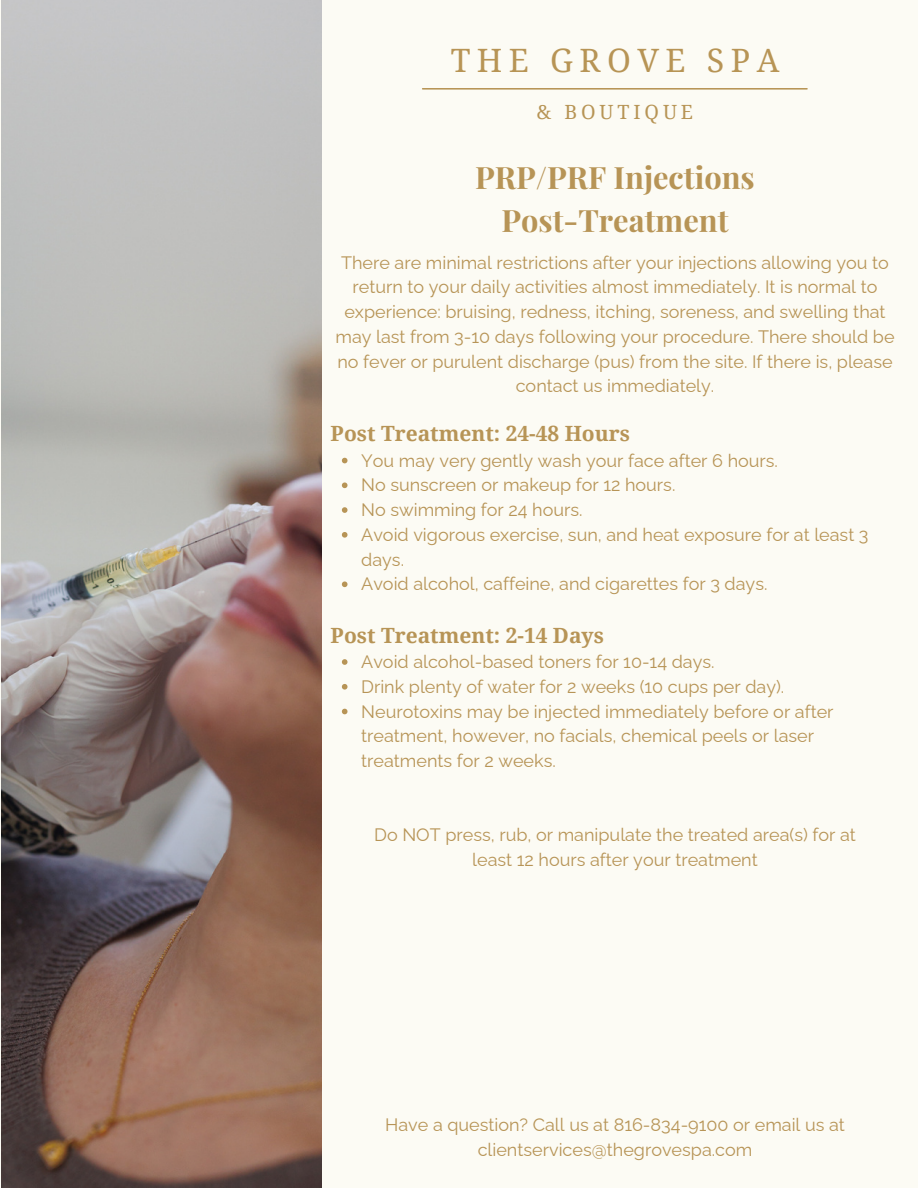
<style>
.page{position:relative;width:918px;height:1188px;background:#fcfbf4}
.page>*{position:absolute;margin:0;border:0;box-sizing:border-box;transform-origin:0 0}
.t1{font:32.25px "Noto Serif";letter-spacing:.2em;color:#b79455}
.t2{font:700 30.75px/42.8px "Playfair Display";color:#b79456;text-align:center}
.t3{font:700 21px "Noto Serif";color:#b79456}
.t4{font:19.65px "Noto Serif";letter-spacing:.2em;color:#b79455}
.t5{font:18px/24.8px "Raleway";color:#b79456;text-align:center}
</style>
<div class="page">
<hr style="left:423px;top:88px;width:384px;height:2px;background:#b79455">
<img style="left:1px;top:0;width:321px;height:1187px">
<svg style="left:342px;top:458px;width:6px;height:5px"></svg>
<svg style="left:342px;top:482px;width:6px;height:6px"></svg>
<svg style="left:342px;top:507px;width:6px;height:6px"></svg>
<svg style="left:342px;top:532px;width:6px;height:6px"></svg>
<svg style="left:342px;top:581px;width:6px;height:6px"></svg>
<svg style="left:342px;top:659px;width:6px;height:6px"></svg>
<svg style="left:342px;top:684px;width:6px;height:6px"></svg>
<svg style="left:342px;top:709px;width:6px;height:5px"></svg>
<h1 class="t1" style="left:451px;top:38px;width:330px">THE GROVE SPA</h1>
<p class="t4" style="left:537px;top:98px;width:158px">&amp; BOUTIQUE</p>
<h2 class="t2" style="left:475px;top:155px;width:281px">PRP/PRF Injections<br>Post-Treatment</h2>
<p class="t5" style="left:335px;top:250px;width:561px">There are minimal restrictions after your injections allowing you to return to your daily activities almost immediately. It is normal to experience: bruising, redness, itching, soreness, and swelling that may last from 3-10 days following your procedure. There should be no fever or purulent discharge (pus) from the site. If there is, please contact us immediately.</p>
<h3 class="t3" style="left:331px;top:419px;width:301px">Post Treatment: 24-48 Hours</h3>
<p class="t5" style="left:361px;top:448px;width:418px">You may very gently wash your face after 6 hours.</p>
<p class="t5" style="left:361px;top:473px;width:316px">No sunscreen or makeup for 12 hours.</p>
<p class="t5" style="left:361px;top:498px;width:223px">No swimming for 24 hours.</p>
<p class="t5" style="left:361px;top:522px;width:509px;text-align:left">Avoid vigorous exercise, sun, and heat exposure for at least 3 days.</p>
<p class="t5" style="left:361px;top:572px;width:408px">Avoid alcohol, caffeine, and cigarettes for 3 days.</p>
<p class="t3" style="left:331px;top:620px;width:275px">Post Treatment: 2-14 Days</p>
<p class="t5" style="left:361px;top:649px;width:355px">Avoid alcohol-based toners for 10-14 days.</p>
<p class="t5" style="left:361px;top:674px;width:425px">Drink plenty of water for 2 weeks (10 cups per day).</p>
<p class="t5" style="left:361px;top:699px;width:474px;text-align:left">Neurotoxins may be injected immediately before or after treatment, however, no facials, chemical peels or laser treatments for 2 weeks.</p>
<p class="t5" style="left:374px;top:822px;width:483px">Do NOT press, rub, or manipulate the treated area(s) for at least 12 hours after your treatment</p>
<h3 class="t5" style="left:385px;top:1112px;width:461px">Have a question? Call us at 816-834-9100 or email us at clientservices@thegrovespa.com</h3>
</div>
